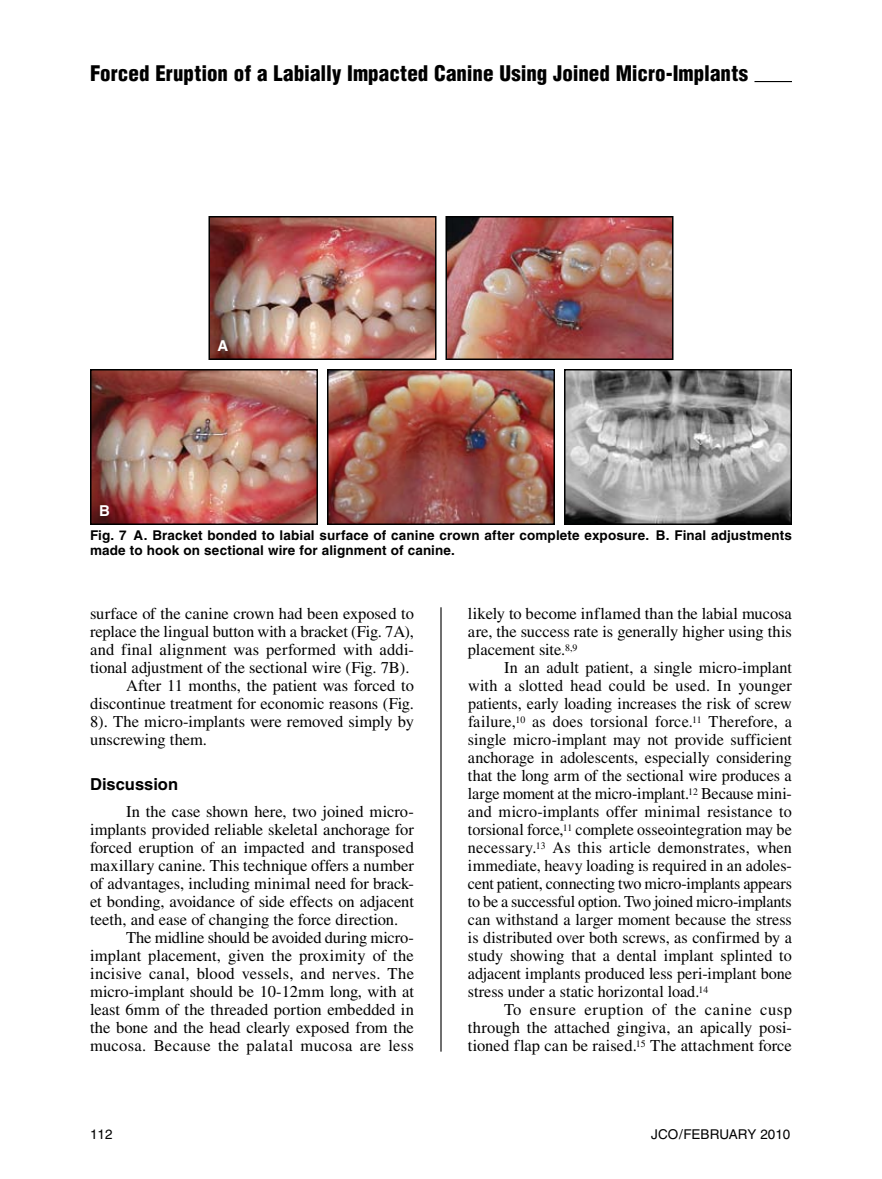
<style>
.page{position:relative;width:882px;height:1179px;background:#fff}
.page>*{position:absolute;margin:0;border:0;box-sizing:border-box;transform-origin:0 0}
.t1{font:900 condensed 21px "Helvetica";color:#000}
.t2{font:16.5px/18px "Times";color:#000;text-align:justify}
.t3{font:16.5px "Times";letter-spacing:.02em;color:#000}
.t4{font:700 16.5px "Helvetica";color:#000}
.t5{font:700 15px "Helvetica";color:#fff}
.t6{font:700 13.5px/15px "Helvetica";letter-spacing:.01em;color:#000}
.t7{font:13.5px "Helvetica";color:#000}
</style>
<div class="page">
<hr style="left:754px;top:81px;width:38px;height:1px;background:#000">
<hr style="left:440px;top:607px;width:2px;height:445px;background:#000">
<img style="left:93px;top:372px;width:222px;height:150px">
<div style="left:90px;top:369px;width:228px;height:156px;border:2px solid #000"></div>
<img style="left:211px;top:219px;width:222px;height:138px">
<div style="left:208px;top:216px;width:228px;height:144px;border:2px solid #000"></div>
<img style="left:330px;top:372px;width:222px;height:150px">
<div style="left:327px;top:369px;width:228px;height:156px;border:2px solid #000"></div>
<img style="left:567px;top:372px;width:222px;height:150px">
<div style="left:564px;top:369px;width:228px;height:156px;border:2px solid #000"></div>
<img style="left:449px;top:219px;width:222px;height:138px">
<div style="left:446px;top:216px;width:228px;height:144px;border:2px solid #000"></div>
<p class="t1" style="left:90px;top:60px;width:660px">Forced Eruption of a Labially Impacted Canine Using Joined Micro-Implants</p>
<p class="t5" style="left:99px;top:502px;width:12px">B</p>
<p class="t5" style="left:218px;top:337px;width:12px">A</p>
<p class="t6" style="left:90px;top:527px;width:703px">Fig. 7 A. Bracket bonded to labial surface of canine crown after complete exposure. B. Final adjustments made to hook on sectional wire for alignment of canine.</p>
<p class="t2" style="left:90px;top:604px;width:326px">surface of the canine crown had been exposed to</p>
<p class="t2" style="left:90px;top:622px;width:326px">replace the lingual button with a bracket (Fig. 7A),</p>
<p class="t2" style="left:90px;top:640px;width:325px">and final alignment was performed with addi-</p>
<p class="t2" style="left:90px;top:658px;width:321px">tional adjustment of the sectional wire (Fig. 7B).</p>
<p class="t2" style="left:126px;top:676px;width:289px">After 11 months, the patient was forced to</p>
<p class="t2" style="left:90px;top:694px;width:325px">discontinue treatment for economic reasons (Fig.</p>
<p class="t2" style="left:90px;top:712px;width:325px">8). The micro-implants were removed simply by</p>
<p class="t2" style="left:90px;top:730px;width:119px">unscrewing them.</p>
<p class="t4" style="left:90px;top:774px;width:90px">Discussion</p>
<p class="t2" style="left:126px;top:802px;width:289px">In the case shown here, two joined micro-</p>
<p class="t2" style="left:90px;top:820px;width:325px">implants provided reliable skeletal anchorage for</p>
<p class="t2" style="left:90px;top:838px;width:325px">forced eruption of an impacted and transposed</p>
<p class="t2" style="left:90px;top:856px;width:325px">maxillary canine. This technique offers a number</p>
<p class="t2" style="left:90px;top:874px;width:325px">of advantages, including minimal need for brack-</p>
<p class="t2" style="left:90px;top:892px;width:325px">et bonding, avoidance of side effects on adjacent</p>
<p class="t2" style="left:90px;top:910px;width:310px">teeth, and ease of changing the force direction.</p>
<p class="t2" style="left:126px;top:928px;width:289px">The midline should be avoided during micro-</p>
<p class="t2" style="left:90px;top:946px;width:325px">implant placement, given the proximity of the</p>
<p class="t2" style="left:90px;top:964px;width:326px">incisive canal, blood vessels, and nerves. The</p>
<p class="t2" style="left:90px;top:982px;width:325px">micro-implant should be 10-12mm long, with at</p>
<p class="t2" style="left:90px;top:1000px;width:325px">least 6mm of the threaded portion embedded in</p>
<p class="t2" style="left:90px;top:1018px;width:325px">the bone and the head clearly exposed from the</p>
<p class="t3" style="left:90px;top:1036px;width:325px">mucosa. Because the palatal mucosa are less</p>
<p class="t2" style="left:468px;top:604px;width:325px">likely to become inflamed than the labial mucosa are, the success rate is generally higher using this placement site.<sup>8,9</sup></p>
<p class="t2" style="left:468px;top:658px;width:326px;text-indent:36px">In an adult patient, a single micro-implant with a slotted head could be used. In younger patients, early loading increases the risk of screw failure,<sup>10</sup> as does torsional force.<sup>11</sup> Therefore, a single micro-implant may not provide sufficient anchorage in adolescents, especially considering that the long arm of the sectional wire produces a large moment at the micro-implant.<sup>12</sup> Because mini&shy;and micro-implants offer minimal resistance to torsional force,<sup>11</sup> complete osseointegration may be necessary.<sup>13</sup> As this article demonstrates, when immediate, heavy loading is required in an adoles&shy;cent patient, connecting two micro-implants appears to be a successful option. Two joined micro-implants can withstand a larger moment because the stress is distributed over both screws, as confirmed by a study showing that a dental implant splinted to adjacent implants produced less peri-implant bone stress under a static horizontal load.<sup>14</sup></p>
<p class="t2" style="left:468px;top:1000px;width:325px;text-indent:36px">To ensure eruption of the canine cusp through the attached gingiva, an apically posi&shy;tioned flap can be raised.<sup>15</sup> The attachment force</p>
<p class="t7" style="left:90px;top:1126px;width:24px">112</p>
<p class="t7" style="left:651px;top:1126px;width:141px">JCO/FEBRUARY 2010</p>
</div>
